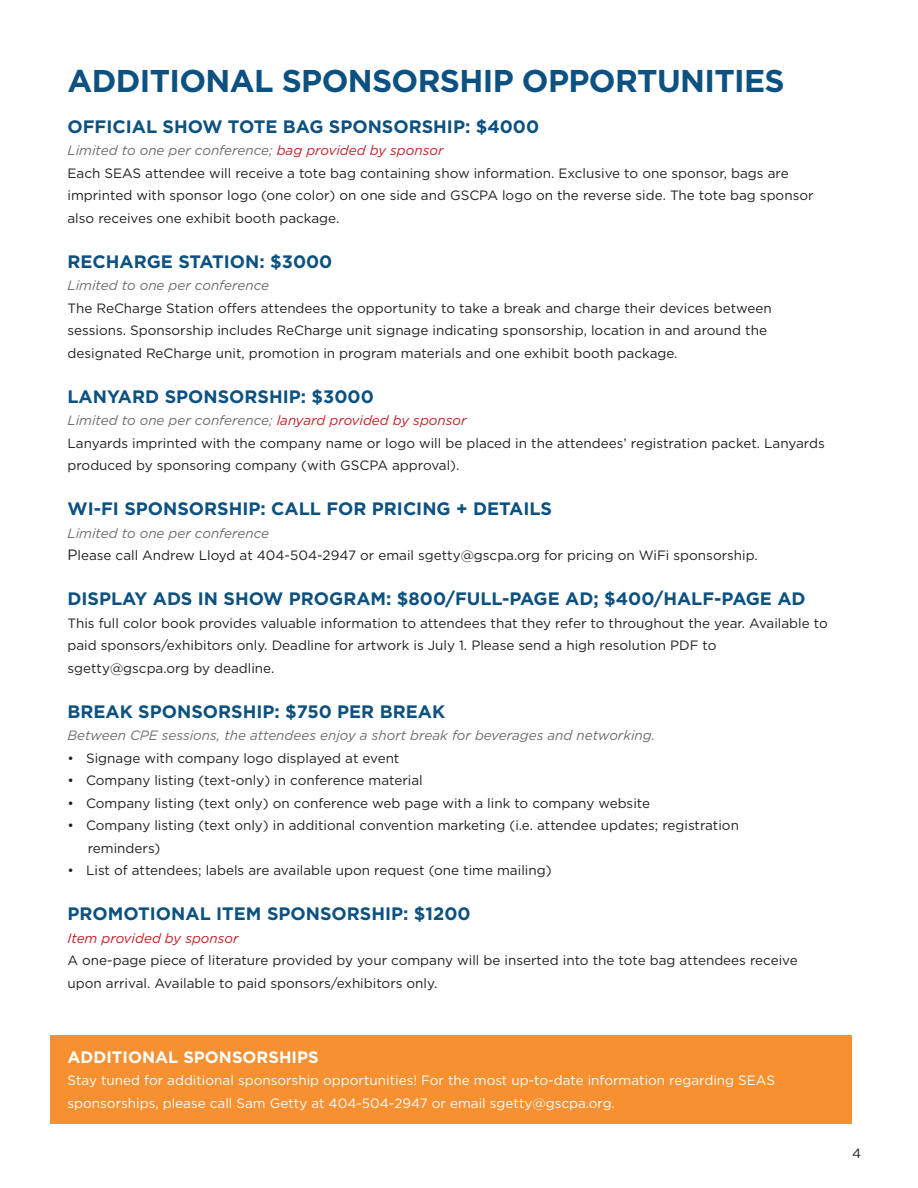
<style>
.page{position:relative;width:918px;height:1188px;background:#fff}
.page>*{position:absolute;margin:0;border:0;box-sizing:border-box;transform-origin:0 0}
.t1{font:700 31.5px "Gotham";letter-spacing:-.02em;color:#0c5180}
.t2{font:700 18px "Gotham";color:#0c5180}
.t3{font:700 16.5px "Gotham";color:#fff}
.t4{font:13.5px/22.5px "Gotham";color:#231f20}
.t5{font:13.5px/22.5px "Gotham";color:#fff}
.t6{font:italic 13.5px "Gotham";color:#6c6d70}
.t7{font:italic 13.5px "Gotham";color:#c31e28}
.s1{font-style:italic;color:#6c6d70}
.s2{font-style:italic;color:#c31e28}
.s3{font-size:15px}
</style>
<div class="page">
<div style="left:50px;top:1036px;width:802px;height:88px;background:#f69031"></div>
<h1 class="t1" style="left:68px;top:60px;width:719px">ADDITIONAL SPONSORSHIP OPPORTUNITIES</h1>
<h2 class="t2" style="left:68px;top:115px;width:473px">OFFICIAL SHOW TOTE BAG SPONSORSHIP: $4000</h2>
<p class="t4" style="left:68px;top:139px;width:748px"><span class="s1">Limited to one per conference;</span> <span class="s2">bag provided by sponsor<br></span>Each SEAS attendee will receive a tote bag containing show information. Exclusive to one sponsor, bags are imprinted with sponsor logo (one color) on one side and GSCPA logo on the reverse side. The tote bag sponsor also receives one exhibit booth package.</p>
<h2 class="t2" style="left:68px;top:250px;width:266px">RECHARGE STATION: $3000</h2>
<p class="t6" style="left:68px;top:277px;width:203px">Limited to one per conference</p>
<p class="t4" style="left:68px;top:297px;width:706px">The ReCharge Station offers attendees the opportunity to take a break and charge their devices between sessions. Sponsorship includes ReCharge unit signage indicating sponsorship, location in and around the designated ReCharge unit, promotion in program materials and one exhibit booth package.</p>
<h2 class="t2" style="left:68px;top:385px;width:308px">LANYARD SPONSORSHIP: $3000</h2>
<p class="t4" style="left:68px;top:409px;width:759px"><span class="s1">Limited to one per conference;</span> <span class="s2">lanyard provided by sponsor<br></span>Lanyards imprinted with the company name or logo will be placed in the attendees’ registration packet. Lanyards produced by sponsoring company (with GSCPA approval).</p>
<h2 class="t2" style="left:68px;top:497px;width:486px">WI-FI SPONSORSHIP: CALL FOR PRICING + DETAILS</h2>
<p class="t4" style="left:68px;top:522px;width:692px"><span class="s1">Limited to one per conference<br></span><span class="s3">P</span>lease call Andrew Lloyd at 404-504-2947 or email sgetty@gscpa.org for pricing on WiFi sponsorship.</p>
<h2 class="t2" style="left:68px;top:587px;width:740px">DISPLAY ADS IN SHOW PROGRAM: $800/FULL-PAGE AD; $400/HALF-PAGE AD</h2>
<p class="t4" style="left:68px;top:612px;width:762px">This full color book provides valuable information to attendees that they refer to throughout the year. Available to paid sponsors/exhibitors only. Deadline for artwork is July 1. Please send a high resolution PDF to sgetty@gscpa.org by deadline.</p>
<h2 class="t2" style="left:68px;top:700px;width:379px">BREAK SPONSORSHIP: $750 PER BREAK</h2>
<p class="t6" style="left:68px;top:727px;width:589px">Between CPE sessions, the attendees enjoy a short break for beverages and networking.</p>
<p class="t4" style="left:68px;top:747px;width:333px">• Signage with company logo displayed at event</p>
<p class="t4" style="left:68px;top:769px;width:357px">• Company listing (text-only) in conference material</p>
<p class="t4" style="left:68px;top:792px;width:584px">• Company listing (text only) on conference web page with a link to company website</p>
<p class="t4" style="left:88px;top:814px;width:653px;text-indent:-20px">• Company listing (text only) in additional convention marketing (i.e. attendee updates; registration reminders)</p>
<p class="t4" style="left:68px;top:859px;width:486px">• List of attendees; labels are available upon request (one time mailing)</p>
<h2 class="t2" style="left:68px;top:902px;width:405px">PROMOTIONAL ITEM SPONSORSHIP: $1200</h2>
<p class="t7" style="left:68px;top:929px;width:173px">Item provided by sponsor</p>
<p class="t4" style="left:68px;top:949px;width:732px">A one-page piece of literature provided by your company will be inserted into the tote bag attendees receive upon arrival. Available to paid sponsors/exhibitors only.</p>
<p class="t3" style="left:68px;top:1046px;width:253px">ADDITIONAL SPONSORSHIPS</p>
<p class="t5" style="left:68px;top:1069px;width:709px">Stay tuned for additional sponsorship opportunities! For the most up-to-date information regarding SEAS sponsorships, please call Sam Getty at 404-504-2947 or email sgetty@gscpa.org.</p>
<p class="t4" style="left:852px;top:1142px;width:11px">4</p>
</div>
